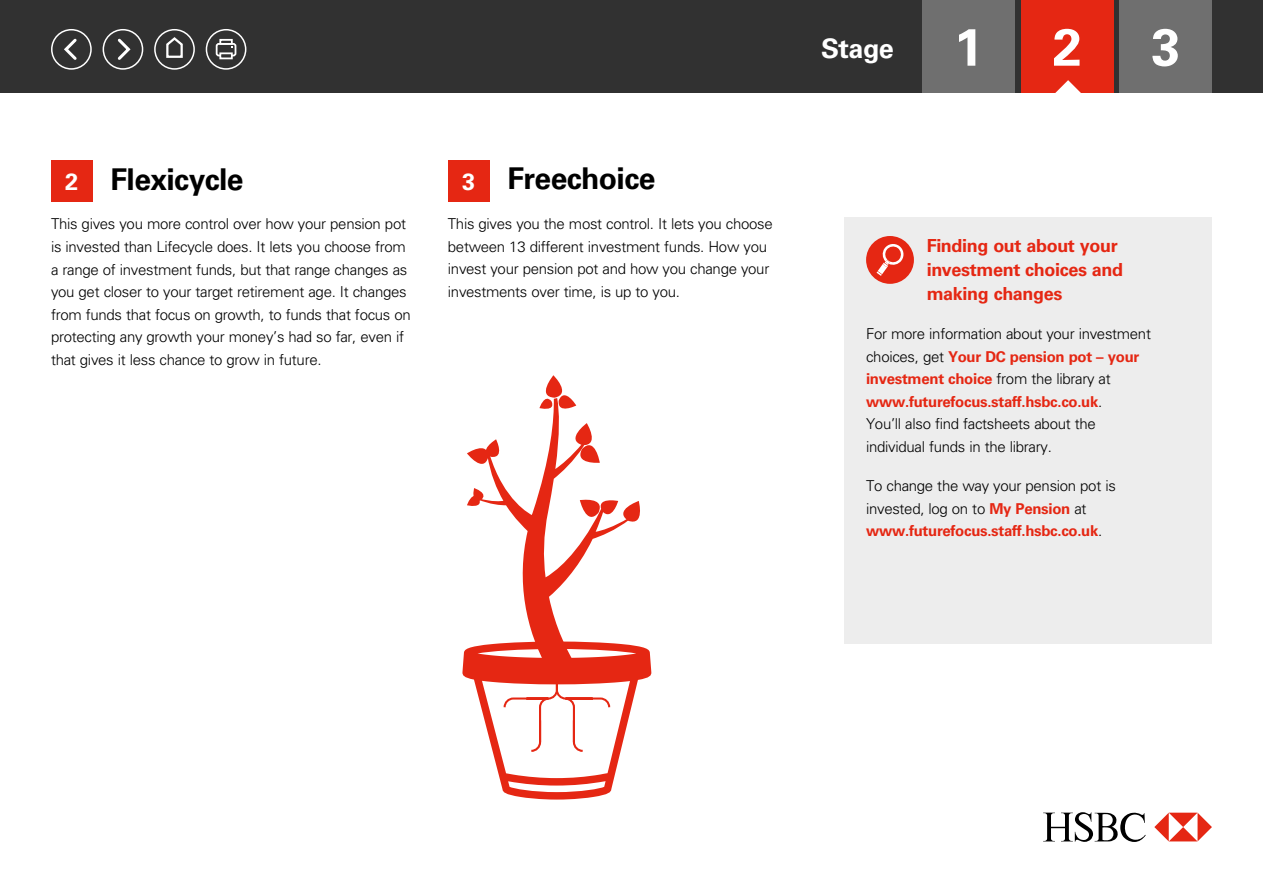
<style>
.page{position:relative;width:1263px;height:893px;background:#fff}
.page>*{position:absolute;margin:0;border:0;box-sizing:border-box;transform-origin:0 0}
.t1{font:700 52.2px "Univers";color:#fff}
.BODY{font:700 30px "Univers";letter-spacing:-.02em;color:#000}
.t2{font:700 27px "Univers";letter-spacing:-.02em;color:#fff}
.t3{font:700 23.55px "Univers";color:#fff}
.BODY-2{font:700 18px/24px "Univers";letter-spacing:-.02em;color:#e52713}
.BODY-3{font:300 15px/22.5px "Univers";letter-spacing:-.02em;color:#000}
.s1{font-weight:700;color:#e52713}
</style>
<div class="page">
<div style="left:0;top:0;width:1262px;height:92px;background:#313131"></div>
<div style="left:51px;top:29px;width:41px;height:41px;border:2px solid #fff;border-radius:50%"></div>
<svg style="left:64px;top:38px;width:13px;height:22px"></svg>
<div style="left:103px;top:29px;width:40px;height:41px;border:2px solid #fff;border-radius:50%"></div>
<svg style="left:117px;top:38px;width:14px;height:22px"></svg>
<div style="left:154px;top:29px;width:41px;height:41px;border:2px solid #fff;border-radius:50%"></div>
<svg style="left:166px;top:37px;width:17px;height:21px"></svg>
<div style="left:206px;top:29px;width:40px;height:41px;border:2px solid #fff;border-radius:50%"></div>
<div style="left:219px;top:39px;width:14px;height:6px;border:2px solid #fff"></div>
<div style="left:216px;top:43px;width:20px;height:13px;border:2px solid #fff;border-radius:2px"></div>
<svg style="left:219px;top:52px;width:14px;height:7px"></svg>
<svg style="left:1043px;top:812px;width:103px;height:30px"></svg>
<svg style="left:1154px;top:813px;width:58px;height:28px"></svg>
<div style="left:922px;top:0;width:93px;height:92px;background:#6f6f6f"></div>
<div style="left:1021px;top:0;width:92px;height:92px;background:#e52713"></div>
<div style="left:1120px;top:0;width:92px;height:92px;background:#6f6f6f"></div>
<svg style="left:1046px;top:80px;width:44px;height:13px"></svg>
<div style="left:51px;top:160px;width:42px;height:41px;background:#e52713"></div>
<div style="left:448px;top:160px;width:41px;height:41px;background:#e52713"></div>
<div style="left:845px;top:217px;width:367px;height:427px;background:#ededed"></div>
<div style="left:866px;top:236px;width:48px;height:48px;background:#e52713;border-radius:50%"></div>
<svg style="left:876px;top:244px;width:28px;height:32px"></svg>
<svg style="left:462px;top:375px;width:189px;height:425px"></svg>
<p class="BODY" style="left:507px;top:161px;width:149px">Freechoice</p>
<p class="BODY-3" style="left:448px;top:213px;width:326px">This gives you the most control. It lets you choose between 13 different investment funds. How you invest your pension pot and how you change your investments over time, is up to you.</p>
<p class="BODY" style="left:111px;top:162px;width:135px">Flexicycle</p>
<p class="BODY-3" style="left:51px;top:213px;width:361px">This gives you more control over how your pension pot is invested than Lifecycle does. It lets you choose from a range of investment funds, but that range changes as you get closer to your target retirement age. It changes from funds that focus on growth, to funds that focus on protecting any growth your money’s had so far, even if that gives it less chance to grow in future.</p>
<p class="t3" style="left:65px;top:167px;width:15px">2</p>
<p class="t3" style="left:462px;top:167px;width:15px">3</p>
<p class="t2" style="left:821px;top:33px;width:74px">Stage</p>
<p class="t1" style="left:954px;top:17px;width:31px">1</p>
<p class="t1" style="left:1053px;top:17px;width:31px">2</p>
<p class="t1" style="left:1151px;top:17px;width:31px">3</p>
<p class="BODY-2" style="left:927px;top:233px;width:198px">Finding out about your investment choices and making changes</p>
<p class="BODY-3" style="left:866px;top:323px;width:286px">For more information about your investment choices, get <span class="s1">Your DC pension pot – your investment choice</span> from the library at <span class="s1">www.futurefocus.staff.hsbc.co.uk</span>.<br>You’ll also find factsheets about the individual funds in the library.</p>
<p class="BODY-3" style="left:866px;top:475px;width:251px">To change the way your pension pot is invested, log on to <span class="s1">My Pension</span> at <span class="s1">www.futurefocus.staff.hsbc.co.uk</span>.</p>
</div>
